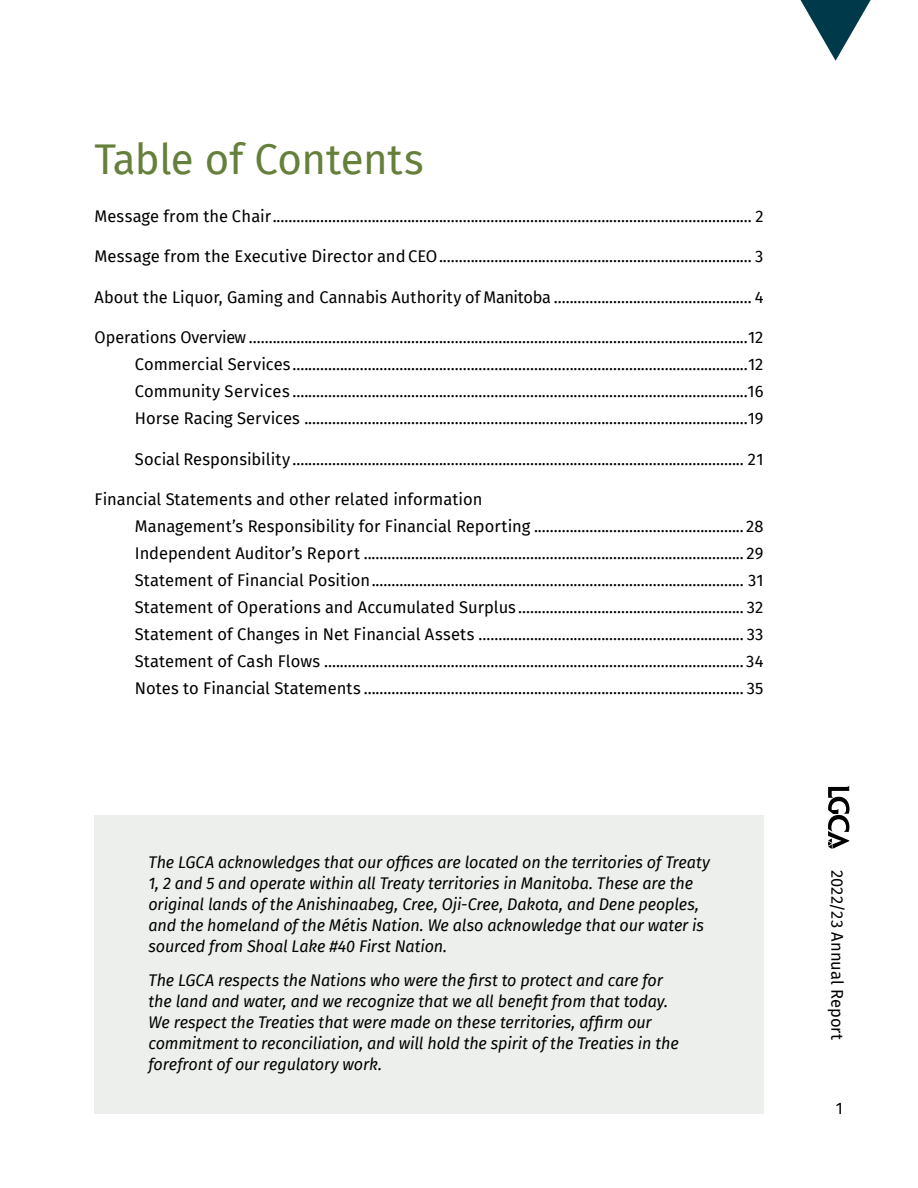
<style>
.page{position:relative;width:918px;height:1188px;background:#fff}
.page>*{position:absolute;margin:0;border:0;box-sizing:border-box;transform-origin:0 0}
.t1{font:42px "Fira Sans";letter-spacing:-.01em;color:#66803b}
.t2{font:16.5px/27px "Fira Sans";color:#000;text-align:justify}
.t3{font:italic 16.5px/21px "Fira Sans";letter-spacing:-.01em;color:#000}
</style>
<div class="page">
<svg style="left:800px;top:0;width:71px;height:61px"></svg>
<svg style="left:828px;top:786px;width:22px;height:63px"></svg>
<div style="left:94px;top:815px;width:670px;height:299px;background:#ecefec"></div>
<h1 class="t1" style="left:94px;top:128px;width:331px">Table of Contents</h1>
<p class="t2" style="left:94px;top:202px;width:671px">Message from the Chair ......................................................................................................................... 2</p>
<p class="t2" style="left:94px;top:242px;width:670px">Message from the Executive Director and CEO ............................................................................... 3</p>
<p class="t2" style="left:94px;top:283px;width:671px">About the Liquor, Gaming and Cannabis Authority of Manitoba .................................................. 4</p>
<p class="t2" style="left:135px;top:323px;width:630px;text-indent:-40px">Operations Overview .............................................................................................................................. 12<br>Commercial Services...................................................................................................................12<br>Community Services ................................................................................................................... 16<br>Horse Racing Services ................................................................................................................19</p>
<p class="t2" style="left:135px;top:445px;width:630px">Social Responsibility .................................................................................................................. 21</p>
<p class="t2" style="left:135px;top:485px;width:630px;text-align:left;text-indent:-40px">Financial Statements and other related information<br>Management’s Responsibility for Financial Reporting ..................................................... 28<br>Independent Auditor’s Report ................................................................................................ 29<br>Statement of Financial Position.............................................................................................. 31<br>Statement of Operations and Accumulated Surplus ......................................................... 32<br>Statement of Changes in Net Financial Assets ................................................................... 33<br>Statement of Cash Flows .......................................................................................................... 34<br>Notes to Financial Statements ................................................................................................ 35</p>
<p class="t3" style="left:148px;top:851px;width:563px">The LGCA acknowledges that our offices are located on the territories of Treaty 1, 2 and 5 and operate within all Treaty territories in Manitoba. These are the original lands of the Anishinaabeg, Cree, Oji-Cree, Dakota, and Dene peoples, and the homeland of the Métis Nation. We also acknowledge that our water is sourced from Shoal Lake #40 First Nation.</p>
<p class="t3" style="left:148px;top:970px;width:532px">The LGCA respects the Nations who were the first to protect and care for the land and water, and we recognize that we all benefit from that today.<br>We respect the Treaties that were made on these territories, affirm our commitment to reconciliation, and will hold the spirit of the Treaties in the forefront of our regulatory work.</p>
<p class="t2" style="left:851px;top:870px;width:172px;rotate:90deg">2022/23 Annual Report</p>
<p class="t2" style="left:836px;top:1094px;width:9px">1</p>
</div>
